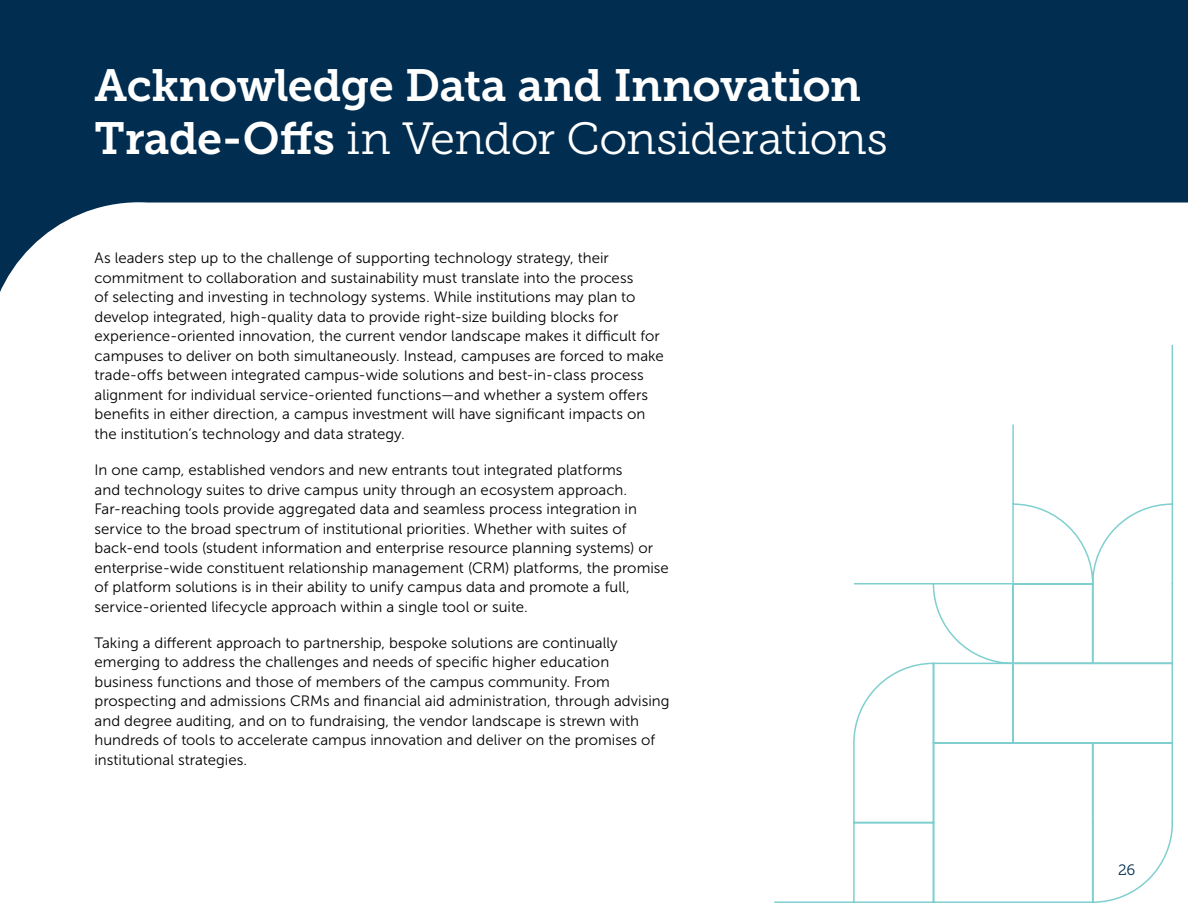
<style>
.page{position:relative;width:1188px;height:918px;background:#002d50}
.page>*{position:absolute;margin:0;border:0;box-sizing:border-box;transform-origin:0 0}
.t1{font:45px "Museo Slab 300";letter-spacing:-.02em;color:#fff}
.t2{font:45px "Museo Slab 700";letter-spacing:-.015em;color:#fff}
.t3{font:15px/19.5px "Museo Sans 300";letter-spacing:.005em;color:#000}
.t4{font:15px "Museo Slab 300";color:#002d50}
.s1{font-family:"Museo Slab 700"}
</style>
<div class="page">
<div style="left:0;top:202px;width:1188px;height:326px;background:#fff"></div>
<div style="left:0;top:528px;width:1188px;height:390px;background:#fff"></div>
<div style="left:773px;top:343px;width:401px;height:561px;background:#fff"></div>
<h1 class="t2" style="left:94px;top:60px;width:768px">Acknowledge Data and Innovation</h1>
<h1 class="t1" style="left:94px;top:114px;width:795px"><span class="s1">Trade-Offs</span> in Vendor Considerations</h1>
<p class="t3" style="left:94px;top:249px;width:571px">As leaders step up to the challenge of supporting technology strategy, their commitment to collaboration and sustainability must translate into the process<br>of selecting and investing in technology systems. While institutions may plan to develop integrated, high-quality data to provide right-size building blocks for experience-oriented innovation, the current vendor landscape makes it difficult for campuses to deliver on both simultaneously. Instead, campuses are forced to make trade-offs between integrated campus-wide solutions and best-in-class process alignment for individual service-oriented functions—and whether a system offers benefits in either direction, a campus investment will have significant impacts on the institution’s technology and data strategy.</p>
<p class="t3" style="left:94px;top:460px;width:576px">In one camp, established vendors and new entrants tout integrated platforms<br>and technology suites to drive campus unity through an ecosystem approach.<br>Far-reaching tools provide aggregated data and seamless process integration in service to the broad spectrum of institutional priorities. Whether with suites of back-end tools (student information and enterprise resource planning systems) or enterprise-wide constituent relationship management (CRM) platforms, the promise of platform solutions is in their ability to unify campus data and promote a full, service-oriented lifecycle approach within a single tool or suite.</p>
<p class="t3" style="left:94px;top:633px;width:577px">Taking a different approach to partnership, bespoke solutions are continually emerging to address the challenges and needs of specific higher education business functions and those of members of the campus community. From prospecting and admissions CRMs and financial aid administration, through advising and degree auditing, and on to fundraising, the vendor landscape is strewn with hundreds of tools to accelerate campus innovation and deliver on the promises of institutional strategies.</p>
<p class="t4" style="left:1118px;top:862px;width:19px">26</p>
</div>
